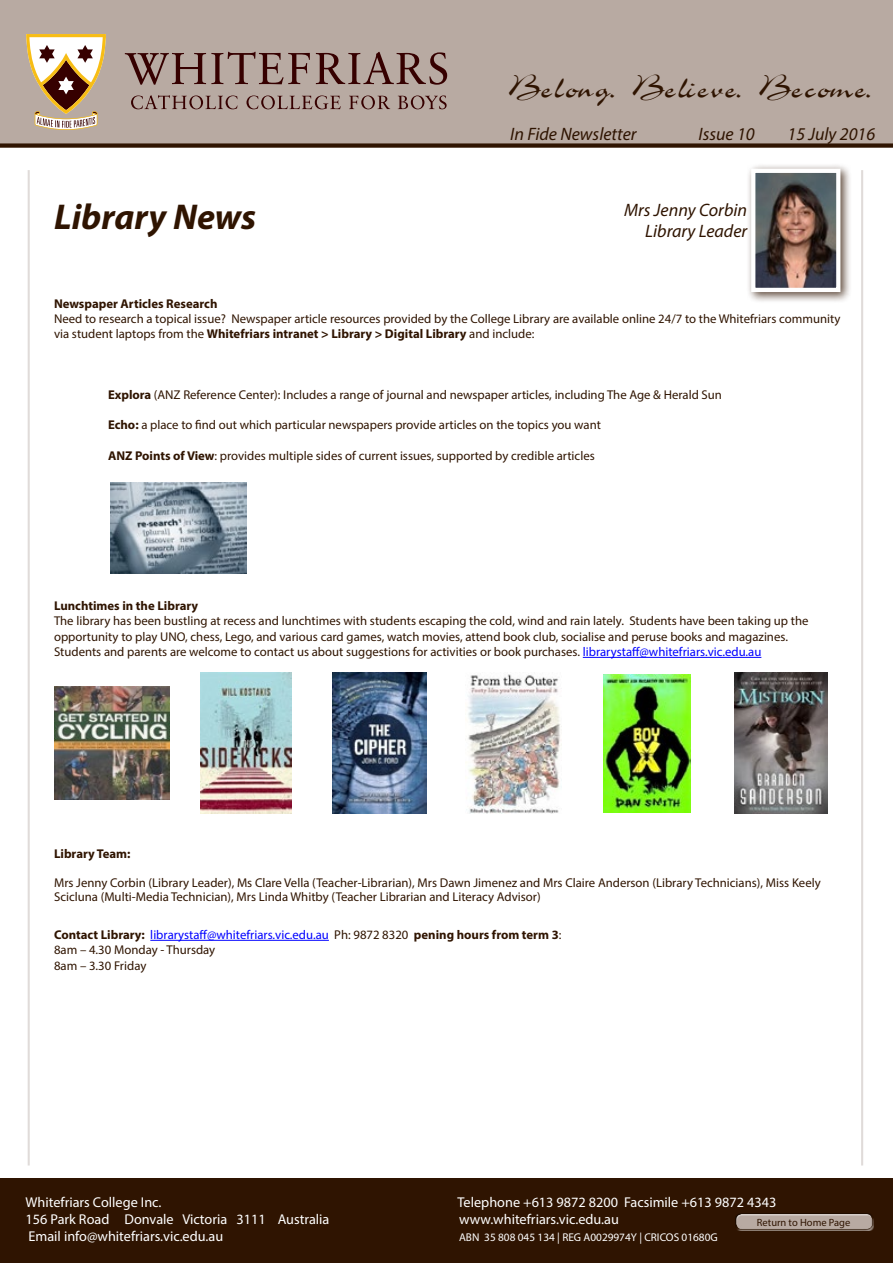
<style>
.page{position:relative;width:893px;height:1263px;background:#fff}
.page>*{position:absolute;margin:0;border:0;box-sizing:border-box;transform-origin:0 0}
.t1{font:36px "Airfoil Script Ssk";letter-spacing:.085em;color:#2f1401}
.t2{font:italic 700 36px "Myriad Pro";color:#2f1401}
.t3{font:italic 18px/21.6px "Myriad Pro";color:#2f1401;text-align:right}
.t4{font:14.25px "Myriad Pro";color:#fff}
.t5{font:12.75px/15.3px "Myriad Pro";color:#2f1401}
.t6{font:700 12.75px "Myriad Pro";color:#2f1401}
.t7{font:11.25px "Myriad Pro";color:#fff}
.t8{font:10.5px "Myriad Pro";color:#2f1401}
.s1{font-weight:700}
.s2{color:#00f}
</style>
<div class="page">
<div style="left:0;top:1178px;width:893px;height:85px;background:#2f1401"></div>
<div style="left:0;top:0;width:893px;height:146px;background:#b8aaa2"></div>
<svg style="left:125px;top:52px;width:322px;height:57px"></svg>
<svg style="left:26px;top:34px;width:80px;height:96px"></svg>
<div style="left:0;top:143px;width:893px;height:5px;background:#2f1401"></div>
<hr style="left:28px;top:170px;width:2px;height:995px;background:#2f1401">
<div style="left:735px;top:1213px;width:138px;height:13px;background:#fff;opacity:.75"></div>
<div style="left:735px;top:1215px;width:138px;height:15px;background:#b8aaa2"></div>
<hr style="left:861px;top:170px;width:2px;height:995px;background:#2f1401">
<hr style="left:583px;top:657px;width:178px;height:1px;background:#00f">
<hr style="left:150px;top:940px;width:179px;height:1px;background:#00f">
<div style="left:746px;top:163px;width:106px;height:141px;background:#2f1401;opacity:.75"></div>
<img style="left:756px;top:174px;width:79px;height:113px">
<div style="left:751px;top:169px;width:89px;height:123px;border:4px solid #fff"></div>
<img style="left:111px;top:483px;width:136px;height:90px">
<img style="left:54px;top:687px;width:116px;height:113px">
<img style="left:200px;top:673px;width:91px;height:141px">
<img style="left:333px;top:673px;width:93px;height:141px">
<img style="left:468px;top:674px;width:94px;height:140px">
<img style="left:604px;top:675px;width:87px;height:137px">
<img style="left:734px;top:673px;width:94px;height:141px">
<h1 class="t1" style="left:508px;top:67px;width:366px">Belong. Believe. Become.</h1>
<h2 class="t3" style="left:673px;top:121px;width:49px">Issue 2</h2>
<h2 class="t3" style="left:744px;top:121px;width:125px">13 February 2015</h2>
<h2 class="t3" style="left:510px;top:123px;width:128px">In Fide Newsletter</h2>
<h2 class="t3" style="left:698px;top:123px;width:58px">Issue 10</h2>
<h2 class="t3" style="left:787px;top:123px;width:89px">15 July 2016</h2>
<h1 class="t2" style="left:54px;top:194px;width:204px">Library News</h1>
<h2 class="t3" style="left:624px;top:199px;width:125px">Mrs Jenny Corbin<br>Library Leader</h2>
<p class="t6" style="left:54px;top:295px;width:165px">Newspaper Articles Research</p>
<p class="t5" style="left:54px;top:311px;width:788px">Need to research a topical issue? Newspaper article resources provided by the College Library are available online 24/7 to the Whitefriars community via student laptops from the <span class="s1">Whitefriars intranet &gt; Library &gt; Digital Library</span> and include:</p>
<p class="t5" style="left:108px;top:387px;width:615px"><span class="s1">Explora</span> (ANZ Reference Center): Includes a range of journal and newspaper articles, including The Age &amp; Herald Sun</p>
<p class="t5" style="left:108px;top:417px;width:494px"><span class="s1">Echo:</span> a place to find out which particular newspapers provide articles on the topics you want</p>
<p class="t5" style="left:108px;top:447px;width:488px"><span class="s1">ANZ Points of View</span>: provides multiple sides of current issues, supported by credible articles</p>
<p class="t6" style="left:54px;top:597px;width:146px">Lunchtimes in the Library</p>
<p class="t5" style="left:54px;top:613px;width:756px">The library has been bustling at recess and lunchtimes with students escaping the cold, wind and rain lately. Students have been taking up the opportunity to play UNO, chess, Lego, and various card games, watch movies, attend book club, socialise and peruse books and magazines.<br>Students and parents are welcome to contact us about suggestions for activities or book purchases. <span class="s2">librarystaff@whitefriars.vic.edu.au</span></p>
<p class="t6" style="left:54px;top:845px;width:78px">Library Team:</p>
<p class="t5" style="left:54px;top:876px;width:768px;line-height:14px">Mrs Jenny Corbin (Library Leader), Ms Clare Vella (Teacher-Librarian), Mrs Dawn Jimenez and Mrs Claire Anderson (Library Technicians), Miss Keely<br>Scicluna (Multi-Media Technician), Mrs Linda Whitby (Teacher Librarian and Literacy Advisor)</p>
<p class="t5" style="left:54px;top:927px;width:509px"><span class="s1">Contact Library:</span> <span class="s2">librarystaff@whitefriars.vic.edu.au</span> Ph: 9872 8320 <span class="s1">pening hours from term 3</span>:<br>8am – 4.30 Monday - Thursday<br>8am – 3.30 Friday</p>
<p class="t4" style="left:26px;top:1194px;width:137px">Whitefriars College Inc.</p>
<p class="t4" style="left:458px;top:1194px;width:320px">Telephone +613 9872 8200 Facsimile +613 9872 4343</p>
<p class="t4" style="left:26px;top:1211px;width:305px">156 Park Road Donvale Victoria 3111 Australia</p>
<p class="t4" style="left:459px;top:1211px;width:161px">www.whitefriars.vic.edu.au</p>
<p class="t4" style="left:29px;top:1228px;width:196px">Email info@whitefriars.vic.edu.au</p>
<p class="t7" style="left:459px;top:1231px;width:260px">ABN 35 808 045 134 | REG A0029974Y | CRICOS 01680G</p>
<p class="t8" style="left:757px;top:1215px;width:95px">Return to Home Page</p>
</div>
